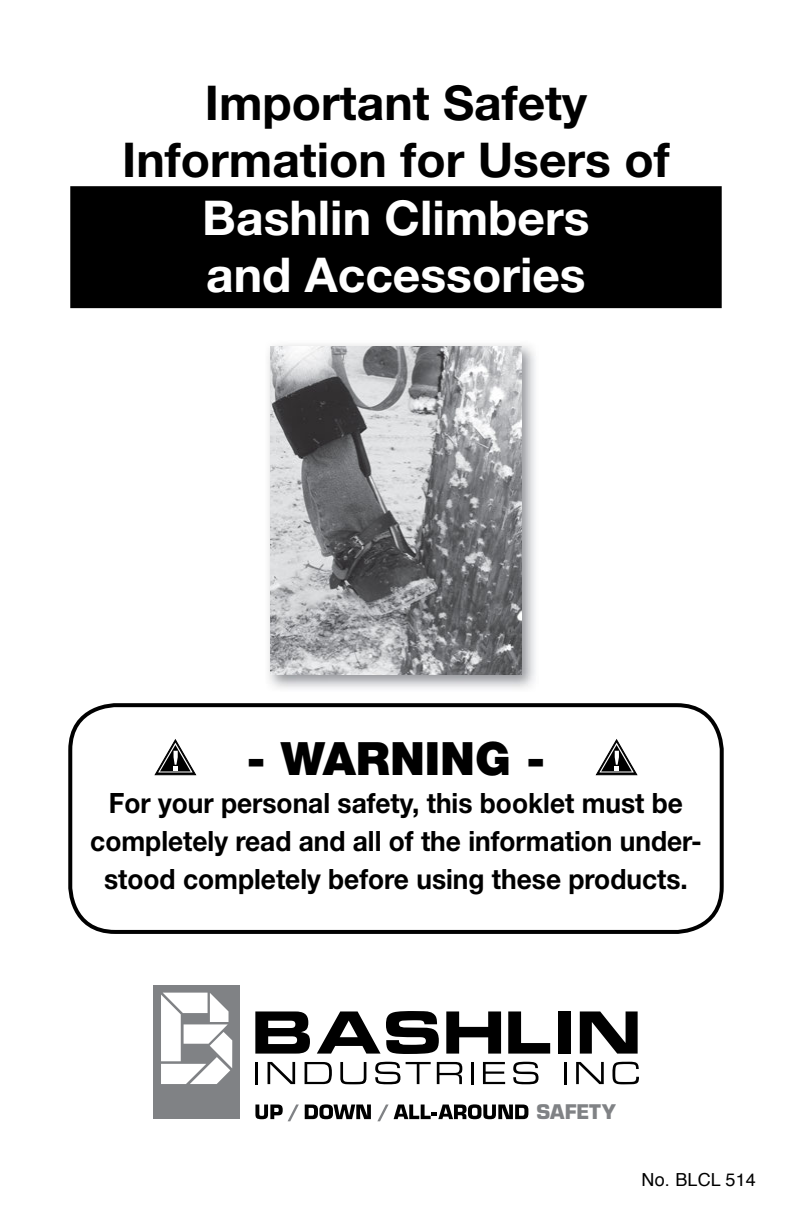
<style>
.page{position:relative;width:792px;height:1224px;background:#fff}
.page>*{position:absolute;margin:0;border:0;box-sizing:border-box;transform-origin:0 0}
.t1{font:700 48px/57.6px "Helvetica Neue";color:#000;text-align:center}
.t2{font:700 48px/57.6px "Helvetica Neue";color:#fff}
.t3{font:900 46px "Helvetica Neue";color:#000}
.t4{font:700 28px/38px "Helvetica Neue";color:#000;text-align:center;scale:.94 1}
.t5{font:900 22.2px "Eurostile T";color:#808285}
.t6{font:18px "Helvetica";letter-spacing:.01em;color:#000}
</style>
<div class="page">
<div style="left:71px;top:187px;width:650px;height:120px;background:#000"></div>
<div style="left:70px;top:186px;width:652px;height:122px;border:2px solid #000"></div>
<div style="left:68px;top:703px;width:656px;height:231px;border:4px solid #000;border-radius:45px"></div>
<img style="left:268px;top:344px;width:267px;height:345px">
<img style="left:271px;top:346px;width:250px;height:329px">
<svg style="left:154px;top:739px;width:42px;height:36px"></svg>
<svg style="left:596px;top:739px;width:42px;height:36px"></svg>
<div style="left:153px;top:985px;width:87px;height:134px;background:#808285"></div>
<svg style="left:255px;top:1011px;width:55px;height:43px"></svg>
<svg style="left:317px;top:1011px;width:122px;height:43px"></svg>
<svg style="left:446px;top:1011px;width:55px;height:43px"></svg>
<svg style="left:508px;top:1011px;width:42px;height:43px"></svg>
<div style="left:559px;top:1011px;width:12px;height:43px;background:#000"></div>
<svg style="left:580px;top:1011px;width:58px;height:43px"></svg>
<svg style="left:161px;top:993px;width:71px;height:91px"></svg>
<hr style="left:255px;top:1062px;width:3px;height:22px;background:#000">
<svg style="left:268px;top:1062px;width:27px;height:22px"></svg>
<svg style="left:305px;top:1062px;width:27px;height:22px"></svg>
<svg style="left:340px;top:1062px;width:26px;height:22px"></svg>
<svg style="left:375px;top:1062px;width:25px;height:22px"></svg>
<svg style="left:406px;top:1062px;width:25px;height:22px"></svg>
<svg style="left:437px;top:1062px;width:25px;height:22px"></svg>
<hr style="left:471px;top:1062px;width:3px;height:22px;background:#000">
<svg style="left:483px;top:1062px;width:22px;height:22px"></svg>
<svg style="left:513px;top:1062px;width:25px;height:22px"></svg>
<hr style="left:564px;top:1062px;width:3px;height:22px;background:#000">
<svg style="left:576px;top:1062px;width:28px;height:22px"></svg>
<svg style="left:612px;top:1062px;width:27px;height:22px"></svg>
<svg style="left:255px;top:1105px;width:44px;height:16px"></svg>
<svg style="left:305px;top:1104px;width:66px;height:15px"></svg>
<svg style="left:377px;top:1104px;width:151px;height:17px"></svg>
<h1 class="t1" style="left:122px;top:73px;width:549px">Important Safety<br>Information for Users of</h1>
<h1 class="t2" style="left:202px;top:188px;width:389px">Bashlin Climbers and Accessories</h1>
<h2 class="t3" style="left:247px;top:731px;width:300px">- WARNING -</h2>
<p class="t4" style="left:90px;top:783px;width:652px">For your personal safety, this booklet must be completely read and all of the information under&shy;stood completely before using these products.</p>
<p class="t5" style="left:536px;top:1099px;width:81px">SAFETY</p>
<p class="t6" style="left:642px;top:1166px;width:116px">No. BLCL 514</p>
</div>
